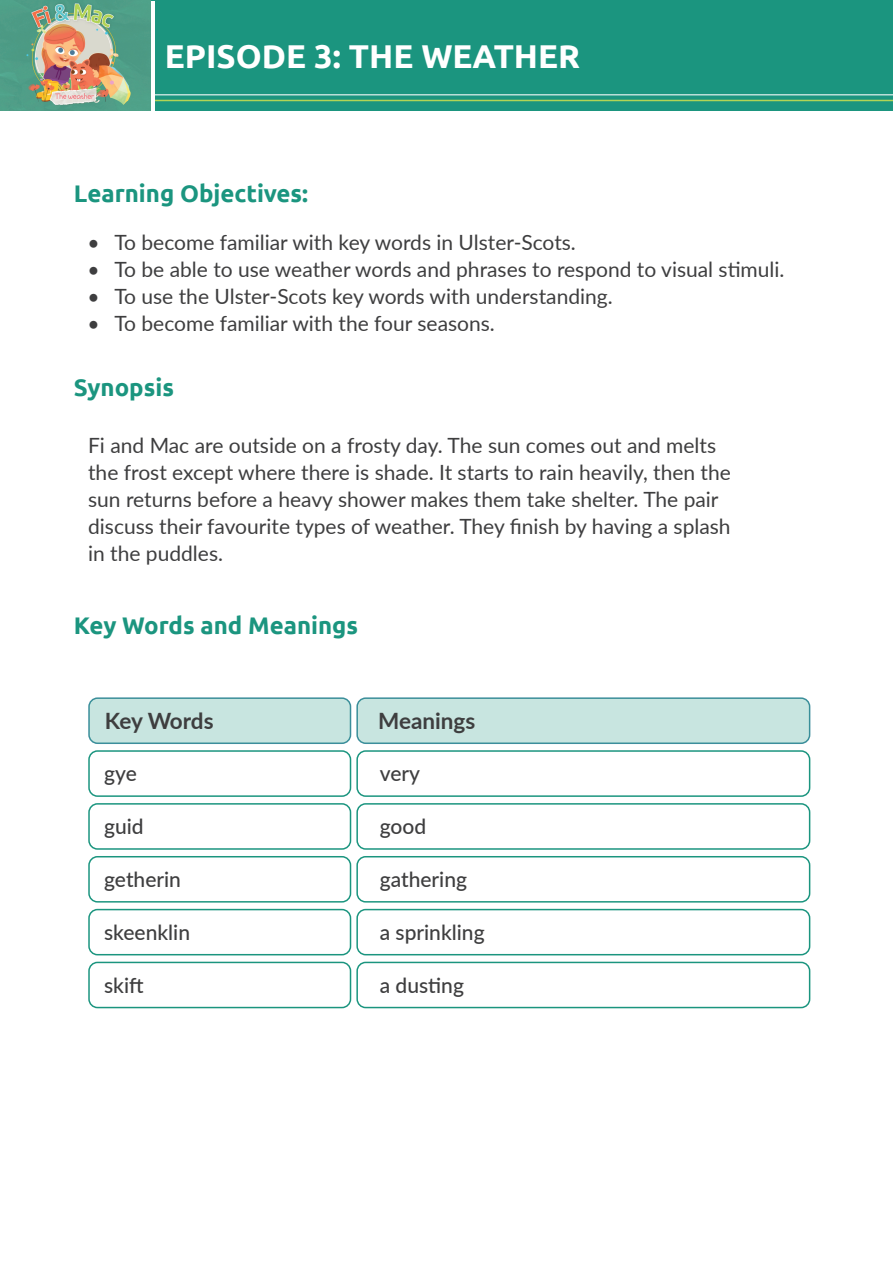
<style>
.page{position:relative;width:893px;height:1263px;background:#fff}
.page>*{position:absolute;margin:0;border:0;box-sizing:border-box;transform-origin:0 0}
.t1{font:700 33px "Ubuntu";color:#fff}
.t2{font:700 24px "Ubuntu";color:#1b957f}
.t3{font:700 22.5px "Lato";color:#3e3e3f}
.t4{font:21px/27px "Lato";color:#3e3e3f}
.t5{font:500 21px "Lato";color:#3e3e3f}
</style>
<div class="page">
<div style="left:0;top:0;width:893px;height:110px;background:#1b957f"></div>
<hr style="left:0;top:100px;width:893px;height:1px;background:#b2d455">
<hr style="left:0;top:94px;width:893px;height:1px;background:#fff">
<div style="left:88px;top:697px;width:263px;height:47px;border:2px solid #3f8e9e;border-radius:9px"></div>
<div style="left:356px;top:697px;width:454px;height:47px;border:2px solid #3f8e9e;border-radius:9px"></div>
<div style="left:88px;top:750px;width:263px;height:47px;border:2px solid #1b957f;border-radius:9px"></div>
<div style="left:89px;top:698px;width:261px;height:45px;background:#c8e5e0;border-radius:9px"></div>
<div style="left:357px;top:698px;width:453px;height:45px;background:#c8e5e0;border-radius:9px"></div>
<div style="left:356px;top:750px;width:454px;height:47px;border:2px solid #1b957f;border-radius:9px"></div>
<div style="left:88px;top:803px;width:263px;height:47px;border:2px solid #1b957f;border-radius:9px"></div>
<div style="left:356px;top:803px;width:454px;height:47px;border:2px solid #1b957f;border-radius:9px"></div>
<div style="left:88px;top:856px;width:263px;height:46px;border:2px solid #1b957f;border-radius:9px"></div>
<div style="left:356px;top:856px;width:454px;height:46px;border:2px solid #1b957f;border-radius:9px"></div>
<div style="left:88px;top:909px;width:263px;height:46px;border:2px solid #1b957f;border-radius:9px"></div>
<div style="left:356px;top:909px;width:454px;height:46px;border:2px solid #1b957f;border-radius:9px"></div>
<div style="left:88px;top:962px;width:263px;height:46px;border:2px solid #1b957f;border-radius:9px"></div>
<div style="left:356px;top:962px;width:454px;height:46px;border:2px solid #1b957f;border-radius:9px"></div>
<hr style="left:151px;top:1px;width:4px;height:114px;background:#fff">
<img style="left:0;top:0;width:151px;height:110px">
<h1 class="t1" style="left:165px;top:36px;width:417px">EPISODE 3: THE WEATHER</h1>
<p class="t2" style="left:74px;top:179px;width:236px">Learning Objectives:</p>
<p class="t4" style="left:87px;top:228px;width:490px">• To become familiar with key words in Ulster-Scots.</p>
<p class="t4" style="left:87px;top:255px;width:699px">• To be able to use weather words and phrases to respond to visual stimuli.</p>
<p class="t4" style="left:87px;top:282px;width:527px">• To use the Ulster-Scots key words with understanding.</p>
<p class="t4" style="left:87px;top:309px;width:409px">• To become familiar with the four seasons.</p>
<p class="t2" style="left:74px;top:373px;width:102px">Synopsis</p>
<p class="t4" style="left:88px;top:431px;width:644px">Fi and Mac are outside on a frosty day. The sun comes out and melts the frost except where there is shade. It starts to rain heavily, then the sun returns before a heavy shower makes them take shelter. The pair discuss their favourite types of weather. They finish by having a splash in the puddles.</p>
<p class="t2" style="left:74px;top:610px;width:286px">Key Words and Meanings</p>
<p class="t3" style="left:105px;top:705px;width:110px">Key Words</p>
<p class="t5" style="left:104px;top:758px;width:34px">gye</p>
<p class="t5" style="left:380px;top:758px;width:42px">very</p>
<p class="t5" style="left:104px;top:811px;width:41px">guid</p>
<p class="t5" style="left:380px;top:811px;width:48px">good</p>
<p class="t5" style="left:104px;top:864px;width:78px">getherin</p>
<p class="t5" style="left:380px;top:864px;width:89px">gathering</p>
<p class="t5" style="left:104px;top:917px;width:87px">skeenklin</p>
<p class="t5" style="left:380px;top:917px;width:106px">a sprinkling</p>
<p class="t5" style="left:104px;top:970px;width:41px">skift</p>
<p class="t5" style="left:380px;top:970px;width:86px">a dusting</p>
<p class="t3" style="left:378px;top:705px;width:99px">Meanings</p>
</div>
